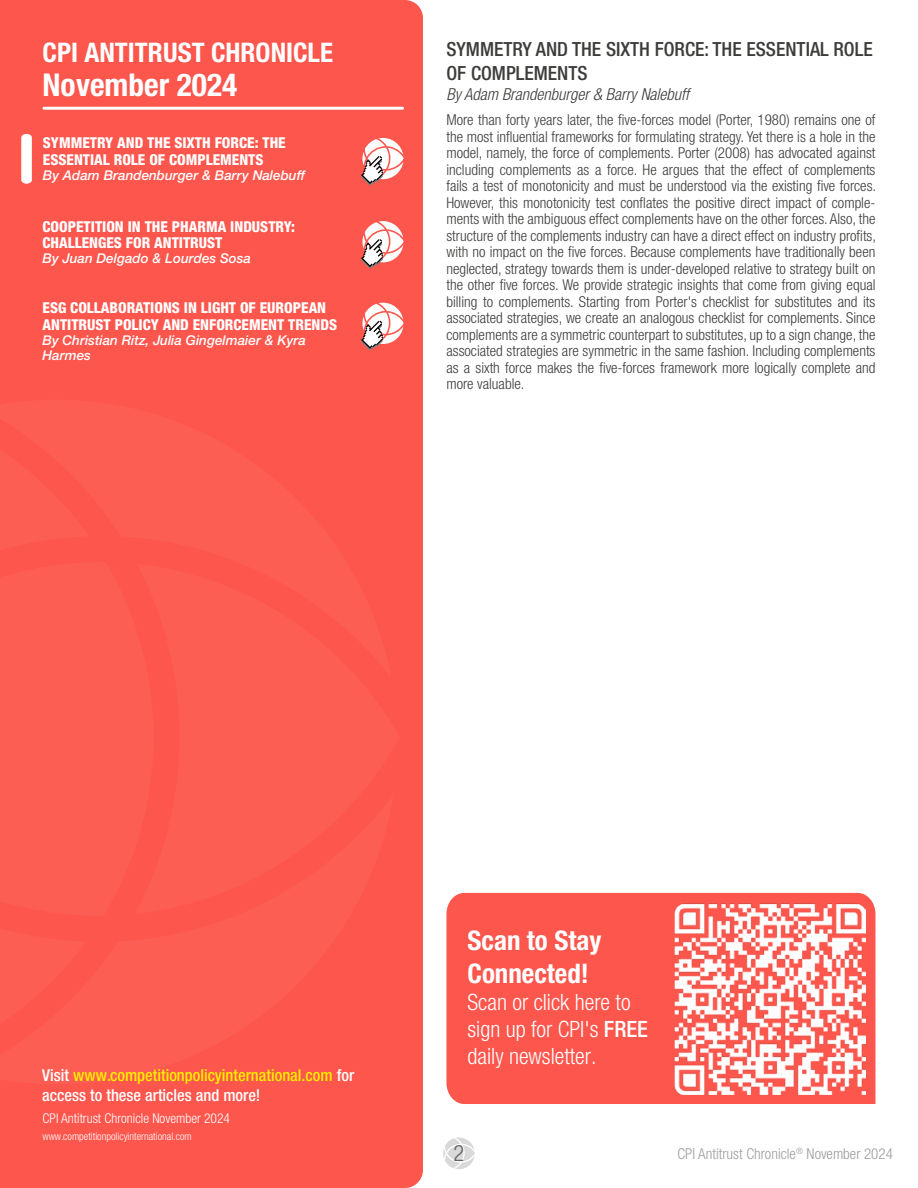
<style>
.page{position:relative;width:918px;height:1188px;background:#fff}
.page>*{position:absolute;margin:0;border:0;box-sizing:border-box;transform-origin:0 0}
.t1{font:700 condensed 31.5px "Helvetica Neue LT Std";color:#fff}
.t2{font:700 condensed 27px/32.4px "Helvetica Neue LT Std";color:#fff}
.t3{font:300 condensed 22.5px/27px "Helvetica Neue LT Std";color:#fff}
.t4{font:300 condensed 22.5px "Helvetica Neue LT Std";color:#646363}
.t5{font:500 condensed 19.5px/23.4px "Helvetica Neue LT Std";color:#3c3c3b}
.t6{font:500 condensed 16.5px/19.8px "Helvetica Neue LT Std";color:#ffed00}
.t7{font:italic 300 condensed 16.5px "Helvetica Neue LT Std";color:#3c3c3b}
.t8{font:300 condensed 15px/16.5px "Helvetica Neue LT Std";color:#3c3c3b;text-align:justify}
.t9{font:800 condensed 15px/16.5px "Helvetica Neue LT Std";color:#fff}
.t10{font:300 condensed 15px "Helvetica Neue LT Std";color:#9d9d9c}
.t11{font:italic 500 13.5px/15px "Helvetica Neue LT Std";color:#fff}
.t12{font:300 condensed 13.5px "Helvetica Neue LT Std";color:#fff}
.t13{font:300 condensed 10.5px "Helvetica Neue LT Std";color:#fff}
.s1{color:#fff}
.s2{font-weight:500}
</style>
<div class="page">
<svg style="left:443px;top:1137px;width:32px;height:32px"></svg>
<div style="left:446px;top:893px;width:429px;height:211px;background:#fd564d"></div>
<div style="left:0;top:0;width:423px;height:1188px;background:#fd564d"></div>
<div style="left:0;top:677px;width:135px;height:119px;background:#fd5e54"></div>
<div style="left:0;top:796px;width:393px;height:288px;background:#fd5e54"></div>
<div style="left:0;top:400px;width:391px;height:277px;background:#fd5e54"></div>
<div style="left:135px;top:564px;width:265px;height:350px;background:#fd5e54"></div>
<div style="left:0;top:419px;width:89px;height:294px;background:#fd5e54"></div>
<div style="left:0;top:769px;width:86px;height:291px;background:#fd5e54"></div>
<hr style="left:43px;top:107px;width:361px;height:3px;background:#fff;border-radius:2px">
<img style="left:674px;top:904px;width:192px;height:191px">
<svg style="left:21px;top:134px;width:11px;height:50px"></svg>
<svg style="left:361px;top:138px;width:43px;height:48px"></svg>
<svg style="left:361px;top:303px;width:43px;height:47px"></svg>
<svg style="left:361px;top:221px;width:43px;height:48px"></svg>
<h2 class="t2" style="left:43px;top:36px;width:292px">CPI ANTITRUST CHRONICLE</h2>
<h1 class="t1" style="left:43px;top:66px;width:196px">November 2024</h1>
<p class="t9" style="left:43px;top:134px;width:244px">SYMMETRY AND THE SIXTH FORCE: THE<br>ESSENTIAL ROLE OF COMPLEMENTS</p>
<p class="t11" style="left:43px;top:167px;width:264px">By Adam Brandenburger &amp; Barry Nalebuff</p>
<p class="t9" style="left:43px;top:218px;width:254px">COOPETITION IN THE PHARMA INDUSTRY:<br>CHALLENGES FOR ANTITRUST</p>
<p class="t11" style="left:43px;top:251px;width:210px">By Juan Delgado &amp; Lourdes Sosa</p>
<p class="t9" style="left:43px;top:300px;width:296px">ESG COLLABORATIONS IN LIGHT OF EUROPEAN<br>ANTITRUST POLICY AND ENFORCEMENT TRENDS</p>
<p class="t11" style="left:43px;top:332px;width:265px">By Christian Ritz, Julia Gingelmaier &amp; Kyra<br>Harmes</p>
<h3 class="t5" style="left:446px;top:38px;width:428px">SYMMETRY AND THE SIXTH FORCE: THE ESSENTIAL ROLE<br>OF COMPLEMENTS</h3>
<p class="t7" style="left:446px;top:84px;width:244px">By Adam Brandenburger &amp; Barry Nalebuff</p>
<p class="t8" style="left:446px;top:111px;width:431px">More than forty years later, the five-forces model (Porter, 1980) remains one of the most influential frameworks for formulating strategy. Yet there is a hole in the model, namely, the force of complements. Porter (2008) has advocated against including complements as a force. He argues that the effect of complements fails a test of monotonicity and must be understood via the existing five forces.<br>However, this monotonicity test conflates the positive direct impact of comple&shy;ments with the ambiguous effect complements have on the other forces. Also, the structure of the complements industry can have a direct effect on industry profits, with no impact on the five forces. Because complements have traditionally been neglected, strategy towards them is under-developed relative to strategy built on the other five forces. We provide strategic insights that come from giving equal billing to complements. Starting from Porter's checklist for substitutes and its associated strategies, we create an analogous checklist for complements. Since complements are a symmetric counterpart to substitutes, up to a sign change, the associated strategies are symmetric in the same fashion. Including complements as a sixth force makes the five-forces framework more logically complete and more valuable.</p>
<p class="t6" style="left:42px;top:1065px;width:313px"><span class="s1">Visit</span> www.competitionpolicyinternational.com <span class="s1">for access to these articles and more!</span></p>
<p class="t12" style="left:43px;top:1111px;width:189px">CPI Antitrust Chronicle November 2024</p>
<p class="t13" style="left:43px;top:1130px;width:151px">www.competitionpolicyinternational.com</p>
<h2 class="t2" style="left:468px;top:924px;width:135px">Scan to Stay<br>Connected!</h2>
<h3 class="t3" style="left:468px;top:988px;width:182px">Scan or click here to sign up for CPI's <span class="s2">FREE </span>daily newsletter.</h3>
<h3 class="t4" style="left:454px;top:1141px;width:12px">2</h3>
<p class="t10" style="left:678px;top:1145px;width:217px">CPI Antitrust Chronicle<sup>®</sup> November 2024</p>
</div>
